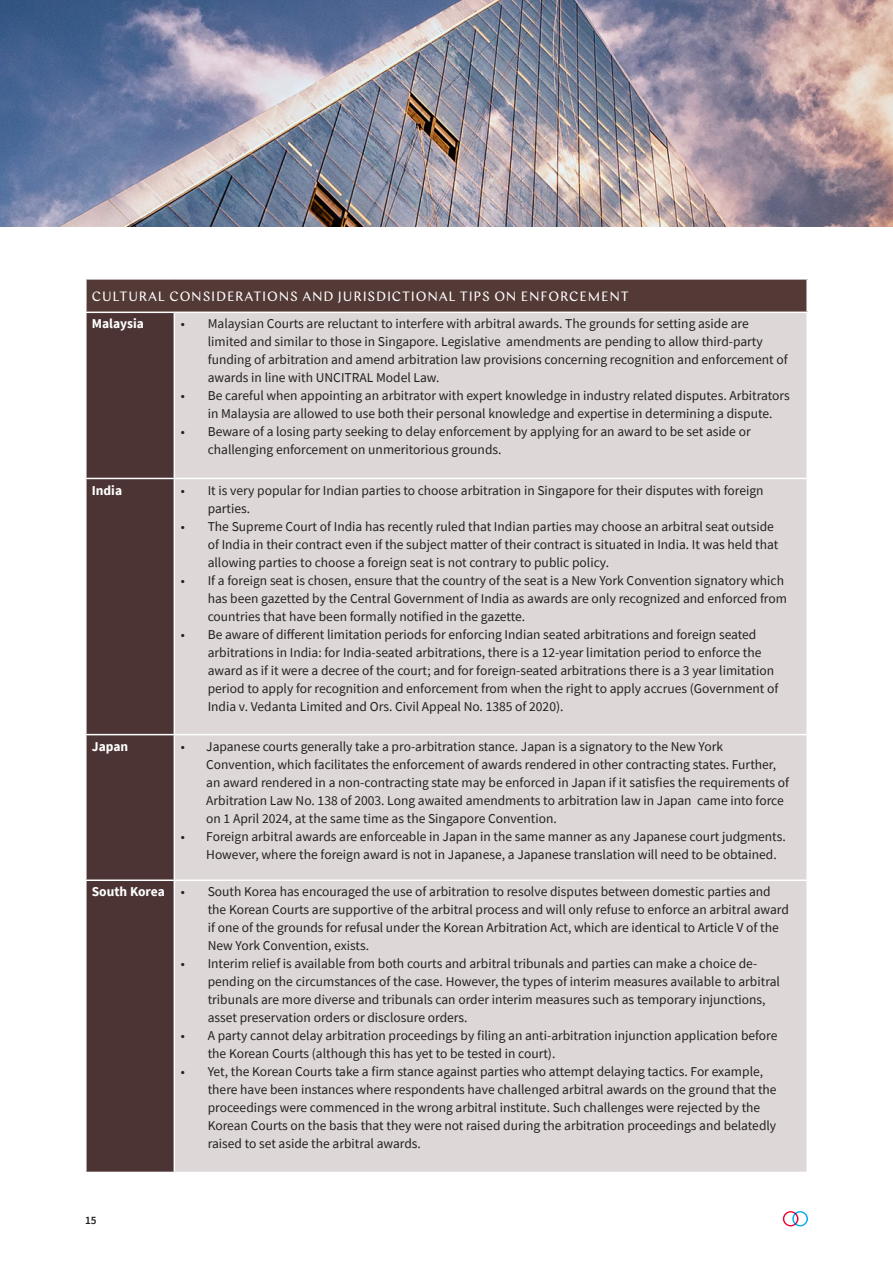
<style>
.page{position:relative;width:893px;height:1263px;background:#fff}
.page>*{position:absolute;margin:0;border:0;box-sizing:border-box;transform-origin:0 0}
.t1{font:13.5px/18px "Source Sans Pro";color:#231f20}
.t2{font:13.5px "Chap";letter-spacing:.06em;color:#fff}
.t3{font:700 13.5px "Source Sans Pro";color:#fff}
.t4{font:600 11.25px "Source Sans Pro";color:#231f20}
</style>
<div class="page">
<div style="left:86px;top:279px;width:721px;height:33px;background:#533a36"></div>
<div style="left:87px;top:313px;width:87px;height:859px;background:#4b3433"></div>
<div style="left:175px;top:313px;width:631px;height:859px;background:#ddd7d7"></div>
<hr style="left:174px;top:478px;width:634px;height:1px;background:#fff">
<hr style="left:174px;top:734px;width:634px;height:1px;background:#fff">
<hr style="left:174px;top:879px;width:634px;height:2px;background:#fff">
<hr style="left:85px;top:879px;width:89px;height:2px;background:#fff">
<hr style="left:85px;top:734px;width:89px;height:1px;background:#fff">
<hr style="left:85px;top:478px;width:89px;height:1px;background:#fff">
<hr style="left:85px;top:278px;width:89px;height:2px;background:#fff">
<hr style="left:85px;top:280px;width:2px;height:32px;background:#fff">
<hr style="left:174px;top:278px;width:634px;height:2px;background:#fff">
<hr style="left:806px;top:280px;width:2px;height:32px;background:#fff">
<img style="left:0;top:0;width:893px;height:227px">
<svg style="left:783px;top:1211px;width:25px;height:15px"></svg>
<p class="t2" style="left:92px;top:288px;width:538px">CULTURAL CONSIDERATIONS AND JURISDICTIONAL TIPS ON ENFORCEMENT</p>
<p class="t3" style="left:92px;top:315px;width:54px">Malaysia</p>
<p class="t1" style="left:208px;top:315px;width:581px;text-indent:-27px">• Malaysian Courts are reluctant to interfere with arbitral awards. The grounds for setting aside are limited and similar to those in Singapore. Legislative amendments are pending to allow third-party funding of arbitration and amend arbitration law provisions concerning recognition and enforcement of awards in line with UNCITRAL Model Law.</p>
<p class="t1" style="left:208px;top:387px;width:583px;text-indent:-27px">• Be careful when appointing an arbitrator with expert knowledge in industry related disputes. Arbitrators in Malaysia are allowed to use both their personal knowledge and expertise in determining a dispute.</p>
<p class="t1" style="left:208px;top:423px;width:544px;text-indent:-27px">• Beware of a losing party seeking to delay enforcement by applying for an award to be set aside or challenging enforcement on unmeritorious grounds.</p>
<p class="t3" style="left:92px;top:481px;width:32px">India</p>
<p class="t1" style="left:208px;top:481px;width:557px;text-indent:-27px">• It is very popular for Indian parties to choose arbitration in Singapore for their disputes with foreign parties.</p>
<p class="t1" style="left:208px;top:517px;width:572px;text-indent:-27px">• The Supreme Court of India has recently ruled that Indian parties may choose an arbitral seat outside of India in their contract even if the subject matter of their contract is situated in India. It was held that allowing parties to choose a foreign seat is not contrary to public policy.</p>
<p class="t1" style="left:208px;top:571px;width:581px;text-indent:-27px">• If a foreign seat is chosen, ensure that the country of the seat is a New York Convention signatory which has been gazetted by the Central Government of India as awards are only recognized and enforced from countries that have been formally notified in the gazette.</p>
<p class="t1" style="left:208px;top:625px;width:572px;text-indent:-27px">• Be aware of different limitation periods for enforcing Indian seated arbitrations and foreign seated arbitrations in India: for India-seated arbitrations, there is a 12-year limitation period to enforce the award as if it were a decree of the court; and for foreign-seated arbitrations there is a 3 year limitation period to apply for recognition and enforcement from when the right to apply accrues (Government of India v. Vedanta Limited and Ors. Civil Appeal No. 1385 of 2020).</p>
<p class="t3" style="left:92px;top:737px;width:38px">Japan</p>
<p class="t1" style="left:206px;top:737px;width:584px;text-indent:-26px">• Japanese courts generally take a pro-arbitration stance. Japan is a signatory to the New York Convention, which facilitates the enforcement of awards rendered in other contracting states. Further, an award rendered in a non-contracting state may be enforced in Japan if it satisfies the requirements of Arbitration Law No. 138 of 2003. Long awaited amendments to arbitration law in Japan came into force on 1 April 2024, at the same time as the Singapore Convention.</p>
<p class="t1" style="left:206px;top:827px;width:581px;text-indent:-26px">• Foreign arbitral awards are enforceable in Japan in the same manner as any Japanese court judgments.<br>However, where the foreign award is not in Japanese, a Japanese translation will need to be obtained.</p>
<p class="t3" style="left:92px;top:883px;width:75px">South Korea</p>
<p class="t1" style="left:208px;top:883px;width:583px;text-indent:-27px">• South Korea has encouraged the use of arbitration to resolve disputes between domestic parties and the Korean Courts are supportive of the arbitral process and will only refuse to enforce an arbitral award if one of the grounds for refusal under the Korean Arbitration Act, which are identical to Article V of the New York Convention, exists.</p>
<p class="t1" style="left:208px;top:955px;width:574px;text-indent:-27px">• Interim relief is available from both courts and arbitral tribunals and parties can make a choice de&shy;pending on the circumstances of the case. However, the types of interim measures available to arbitral tribunals are more diverse and tribunals can order interim measures such as temporary injunctions, asset preservation orders or disclosure orders.</p>
<p class="t1" style="left:208px;top:1027px;width:571px;text-indent:-27px">• A party cannot delay arbitration proceedings by filing an anti-arbitration injunction application before the Korean Courts (although this has yet to be tested in court).</p>
<p class="t1" style="left:208px;top:1063px;width:570px;text-indent:-27px">• Yet, the Korean Courts take a firm stance against parties who attempt delaying tactics. For example, there have been instances where respondents have challenged arbitral awards on the ground that the proceedings were commenced in the wrong arbitral institute. Such challenges were rejected by the Korean Courts on the basis that they were not raised during the arbitration proceedings and belatedly raised to set aside the arbitral awards.</p>
<p class="t4" style="left:85px;top:1213px;width:13px">15</p>
</div>
